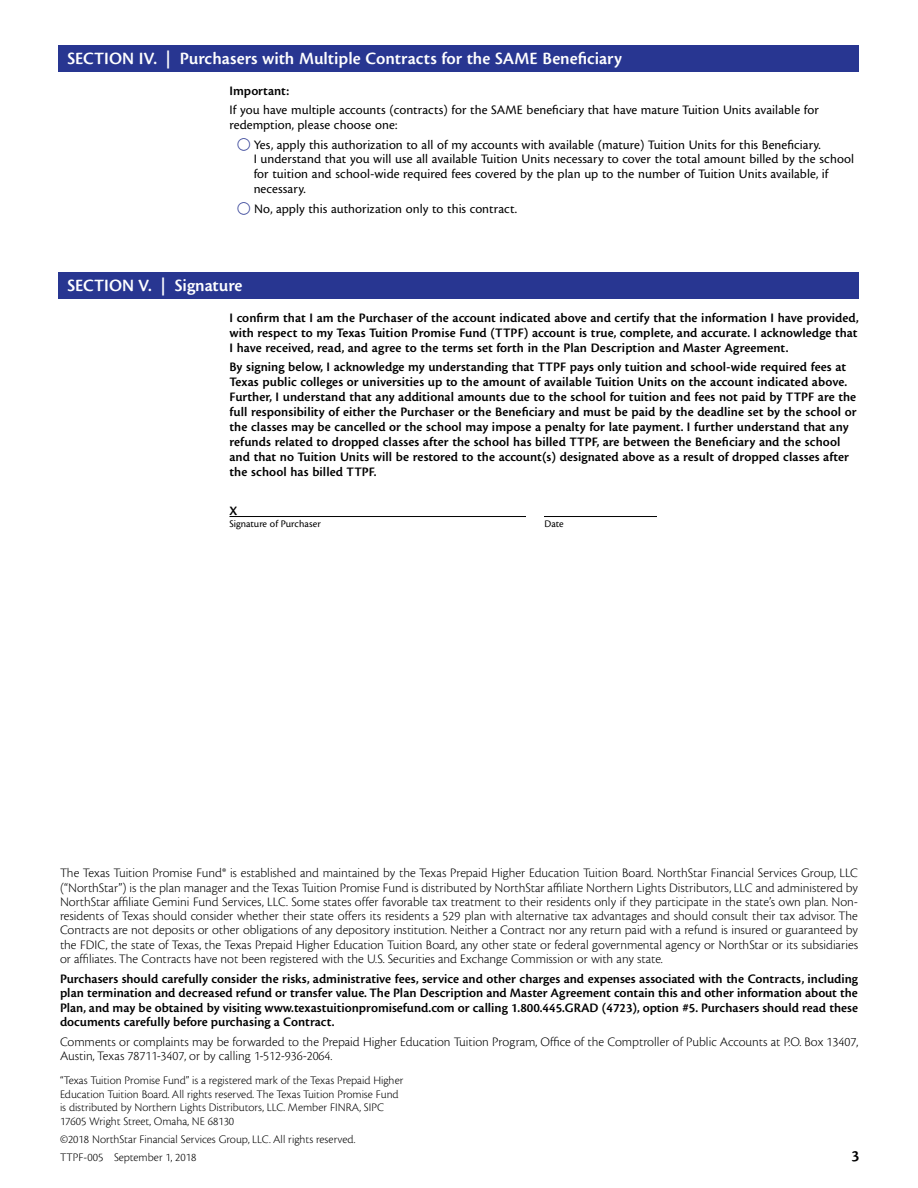
<style>
.page{position:relative;width:918px;height:1188px;background:#fff}
.page>*{position:absolute;margin:0;border:0;box-sizing:border-box;transform-origin:0 0}
.t1{font:700 18px "OFI Cronos Text";color:#fff}
.t2{font:700 16.5px "OFI Cronos Text";color:#000}
.t3{font:700 13.5px/15px "OFI Cronos Text";letter-spacing:.005em;color:#000;text-align:justify}
.t4{font:300 13.5px/14.2px "OFI Cronos Text";color:#000;text-align:justify}
.t5{font:500 13.5px/15px "OFI Cronos Text";letter-spacing:.005em;color:#000}
.t6{font:300 12px/13.5px "OFI Cronos Text";color:#000}
.t7{font:500 10.5px "OFI Cronos Text";color:#000}
.s1{font-family:"Universal Newswith Comm Pi";font-weight:400;color:#283691}
</style>
<div class="page">
<div style="left:58px;top:45px;width:802px;height:27px;background:#283691"></div>
<div style="left:58px;top:272px;width:802px;height:27px;background:#283691"></div>
<hr style="left:230px;top:516px;width:427px;height:1px;background:#000">
<div style="left:526px;top:509px;width:18px;height:23px;background:#fff"></div>
<h1 class="t1" style="left:68px;top:48px;width:556px">SECTION IV. | Purchasers with Multiple Contracts for the SAME Beneficiary</h1>
<p class="t3" style="left:230px;top:83px;width:61px">Important:</p>
<p class="t5" style="left:230px;top:103px;width:591px">If you have multiple accounts (contracts) for the SAME beneficiary that have mature Tuition Units available for redemption, please choose one:</p>
<p class="t5" style="left:254px;top:137px;width:602px;text-indent:-17px"><span class="s1">j</span> Yes, apply this authorization to all of my accounts with available (mature) Tuition Units for this Beneficiary.<br>I understand that you will use all available Tuition Units necessary to cover the total amount billed by the school for tuition and school-wide required fees covered by the plan up to the number of Tuition Units available, if necessary.</p>
<p class="t5" style="left:237px;top:202px;width:282px"><span class="s1">j</span> No, apply this authorization only to this contract.</p>
<h1 class="t1" style="left:68px;top:276px;width:177px">SECTION V. | Signature</h1>
<p class="t3" style="left:230px;top:310px;width:631px">I confirm that I am the Purchaser of the account indicated above and certify that the information I have provided, with respect to my Texas Tuition Promise Fund (TTPF) account is true, complete, and accurate. I acknowledge that I have received, read, and agree to the terms set forth in the Plan Description and Master Agreement.</p>
<p class="t3" style="left:230px;top:360px;width:628px;text-align:left">By signing below, I acknowledge my understanding that TTPF pays only tuition and school-wide required fees at Texas public colleges or universities up to the amount of available Tuition Units on the account indicated above.<br>Further, I understand that any additional amounts due to the school for tuition and fees not paid by TTPF are the full responsibility of either the Purchaser or the Beneficiary and must be paid by the deadline set by the school or the classes may be cancelled or the school may impose a penalty for late payment. I further understand that any refunds related to dropped classes after the school has billed TTPF, are between the Beneficiary and the school and that no Tuition Units will be restored to the account(s) designated above as a result of dropped classes after the school has billed TTPF.</p>
<p class="t3" style="left:230px;top:504px;width:9px">X</p>
<p class="t7" style="left:230px;top:519px;width:93px">Signature of Purchaser</p>
<p class="t7" style="left:544px;top:519px;width:21px">Date</p>
<p class="t4" style="left:60px;top:866px;width:800px">The Texas Tuition Promise Fund® is established and maintained by the Texas Prepaid Higher Education Tuition Board. NorthStar Financial Services Group, LLC (“NorthStar”) is the plan manager and the Texas Tuition Promise Fund is distributed by NorthStar affiliate Northern Lights Distributors, LLC and administered by NorthStar affiliate Gemini Fund Services, LLC. Some states offer favorable tax treatment to their residents only if they participate in the state’s own plan. Non&shy;residents of Texas should consider whether their state offers its residents a 529 plan with alternative tax advantages and should consult their tax advisor. The Contracts are not deposits or other obligations of any depository institution. Neither a Contract nor any return paid with a refund is insured or guaranteed by the FDIC, the state of Texas, the Texas Prepaid Higher Education Tuition Board, any other state or federal governmental agency or NorthStar or its subsidiaries or affiliates. The Contracts have not been registered with the U.S. Securities and Exchange Commission or with any state.</p>
<p class="t3" style="left:60px;top:972px;width:800px;line-height:14.2px">Purchasers should carefully consider the risks, administrative fees, service and other charges and expenses associated with the Contracts, including plan termination and decreased refund or transfer value. The Plan Description and Master Agreement contain this and other information about the Plan, and may be obtained by visiting www.texastuitionpromisefund.com or calling 1.800.445.GRAD (4723), option #5. Purchasers should read these documents carefully before purchasing a Contract.</p>
<p class="t4" style="left:60px;top:1035px;width:800px">Comments or complaints may be forwarded to the Prepaid Higher Education Tuition Program, Office of the Comptroller of Public Accounts at P.O. Box 13407,<br>Austin, Texas 78711-3407, or by calling 1-512-936-2064.</p>
<p class="t6" style="left:60px;top:1074px;width:345px">“Texas Tuition Promise Fund” is a registered mark of the Texas Prepaid Higher Education Tuition Board. All rights reserved. The Texas Tuition Promise Fund is distributed by Northern Lights Distributors, LLC. Member FINRA, SIPC 17605 Wright Street, Omaha, NE 68130</p>
<p class="t6" style="left:60px;top:1130px;width:297px;line-height:18px">©2018 NorthStar Financial Services Group, LLC. All rights reserved.<br>TTPF-005 September 1, 2018</p>
<p class="t2" style="left:852px;top:1147px;width:9px">3</p>
</div>
